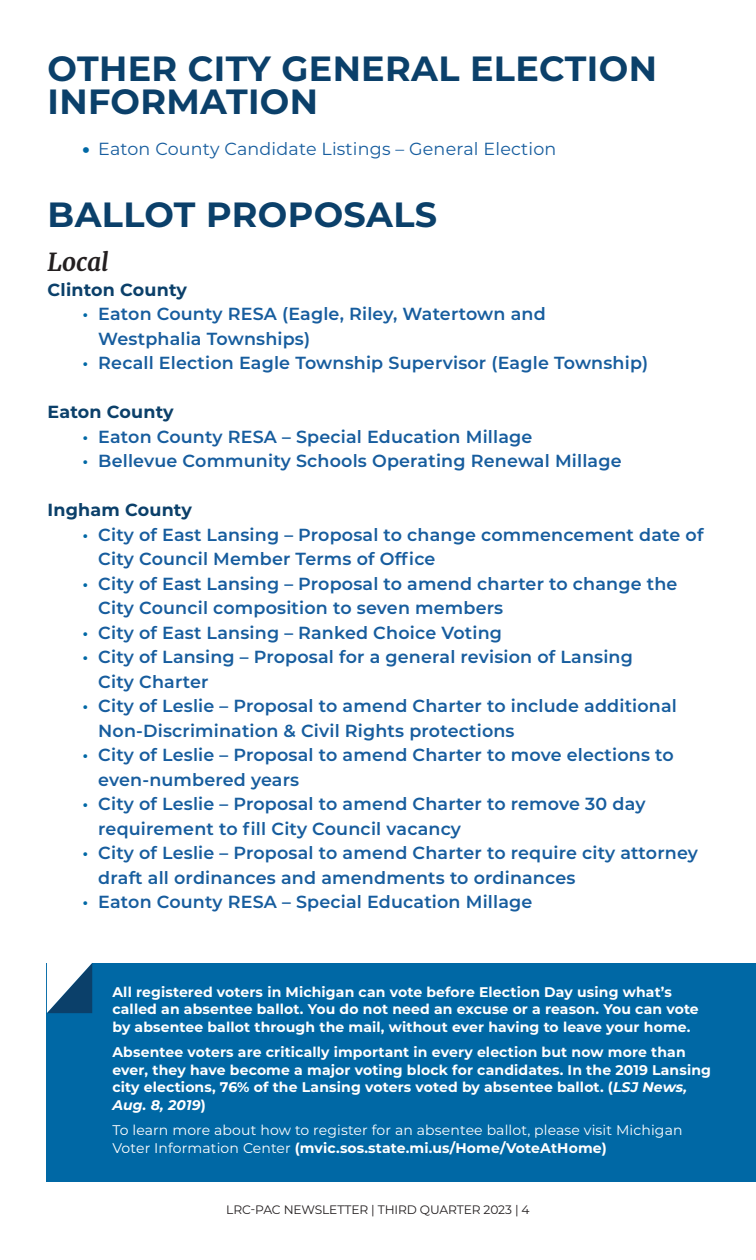
<style>
.page{position:relative;width:756px;height:1260px;background:#fff}
.page>*{position:absolute;margin:0;border:0;box-sizing:border-box;transform-origin:0 0}
.t1{font:700 35px/33.2px "Montserrat";letter-spacing:.01em;color:#0b406a}
.t2{font:italic 700 24.5px "Merriweather";letter-spacing:-.005em;color:#231f20}
.t3{font:600 17.5px/24.5px "Montserrat";letter-spacing:.01em;color:#175d9e}
.t4{font:17.5px "Montserrat";letter-spacing:.01em;color:#175d9e}
.t5{font:700 17.5px "Montserrat";letter-spacing:.01em;color:#0b406a}
.t6{font:700 14px/17.5px "Montserrat";letter-spacing:.01em;color:#fff}
.t7{font:14px/17.5px "Montserrat";letter-spacing:.01em;color:#fff}
.t8{font:12.25px "Montserrat";letter-spacing:-.01em;color:#231f20}
.s1{font-weight:900;color:#0068a5}
.s2{color:#0068a5}
.s3{font-style:italic}
.s4{font-weight:700}
</style>
<div class="page">
<div style="left:47px;top:963px;width:709px;height:218px;background:#0068a5"></div>
<svg style="left:47px;top:963px;width:45px;height:50px"></svg>
<h1 class="t1" style="left:48px;top:50px;width:611px">OTHER CITY GENERAL ELECTION<br>INFORMATION</h1>
<p class="t4" style="left:83px;top:136px;width:475px"><span class="s1">•</span> Eaton County Candidate Listings – General Election</p>
<h1 class="t1" style="left:48px;top:196px;width:391px">BALLOT PROPOSALS</h1>
<h2 class="t2" style="left:48px;top:247px;width:63px">Local</h2>
<p class="t5" style="left:48px;top:277px;width:141px">Clinton County</p>
<p class="t3" style="left:98px;top:301px;width:449px;text-indent:-16px"><span class="s2">•</span> Eaton County RESA (Eagle, Riley, Watertown and<br>Westphalia Townships)</p>
<p class="t3" style="left:83px;top:350px;width:567px"><span class="s2">•</span> Recall Election Eagle Township Supervisor (Eagle Township)</p>
<p class="t5" style="left:48px;top:399px;width:128px">Eaton County</p>
<p class="t3" style="left:83px;top:423px;width:451px"><span class="s2">•</span> Eaton County RESA – Special Education Millage</p>
<p class="t3" style="left:83px;top:448px;width:541px"><span class="s2">•</span> Bellevue Community Schools Operating Renewal Millage</p>
<p class="t5" style="left:48px;top:497px;width:146px">Ingham County</p>
<p class="t3" style="left:98px;top:521px;width:607px;text-indent:-16px"><span class="s2">•</span> City of East Lansing – Proposal to change commencement date of<br>City Council Member Terms of Office</p>
<p class="t3" style="left:98px;top:570px;width:581px;text-indent:-16px"><span class="s2">•</span> City of East Lansing – Proposal to amend charter to change the<br>City Council composition to seven members</p>
<p class="t3" style="left:83px;top:619px;width:421px"><span class="s2">•</span> City of East Lansing – Ranked Choice Voting</p>
<p class="t3" style="left:98px;top:644px;width:536px;text-indent:-16px"><span class="s2">•</span> City of Lansing – Proposal for a general revision of Lansing<br>City Charter</p>
<p class="t3" style="left:98px;top:693px;width:580px;text-indent:-16px"><span class="s2">•</span> City of Leslie – Proposal to amend Charter to include additional<br>Non-Discrimination &amp; Civil Rights protections</p>
<p class="t3" style="left:98px;top:742px;width:577px;text-indent:-16px"><span class="s2">•</span> City of Leslie – Proposal to amend Charter to move elections to even-numbered years</p>
<p class="t3" style="left:98px;top:791px;width:549px;text-indent:-16px"><span class="s2">•</span> City of Leslie – Proposal to amend Charter to remove 30 day requirement to fill City Council vacancy</p>
<p class="t3" style="left:98px;top:840px;width:601px;text-indent:-16px"><span class="s2">•</span> City of Leslie – Proposal to amend Charter to require city attorney draft all ordinances and amendments to ordinances</p>
<p class="t3" style="left:83px;top:889px;width:451px"><span class="s2">•</span> Eaton County RESA – Special Education Millage</p>
<p class="t6" style="left:112px;top:982px;width:588px">All registered voters in Michigan can vote before Election Day using what’s called an absentee ballot. You do not need an excuse or a reason. You can vote by absentee ballot through the mail, without ever having to leave your home.</p>
<p class="t6" style="left:112px;top:1043px;width:600px">Absentee voters are critically important in every election but now more than ever, they have become a major voting block for candidates. In the 2019 Lansing city elections, 76% of the Lansing voters voted by absentee ballot. (<span class="s3">LSJ News, Aug. 8, 2019</span>)</p>
<p class="t7" style="left:112px;top:1121px;width:572px">To learn more about how to register for an absentee ballot, please visit Michigan<br>Voter Information Center <span class="s4">(mvic.sos.state.mi.us/Home/VoteAtHome)</span></p>
<p class="t8" style="left:226px;top:1201px;width:305px">LRC-PAC NEWSLETTER | THIRD QUARTER 2023 | 4</p>
</div>
